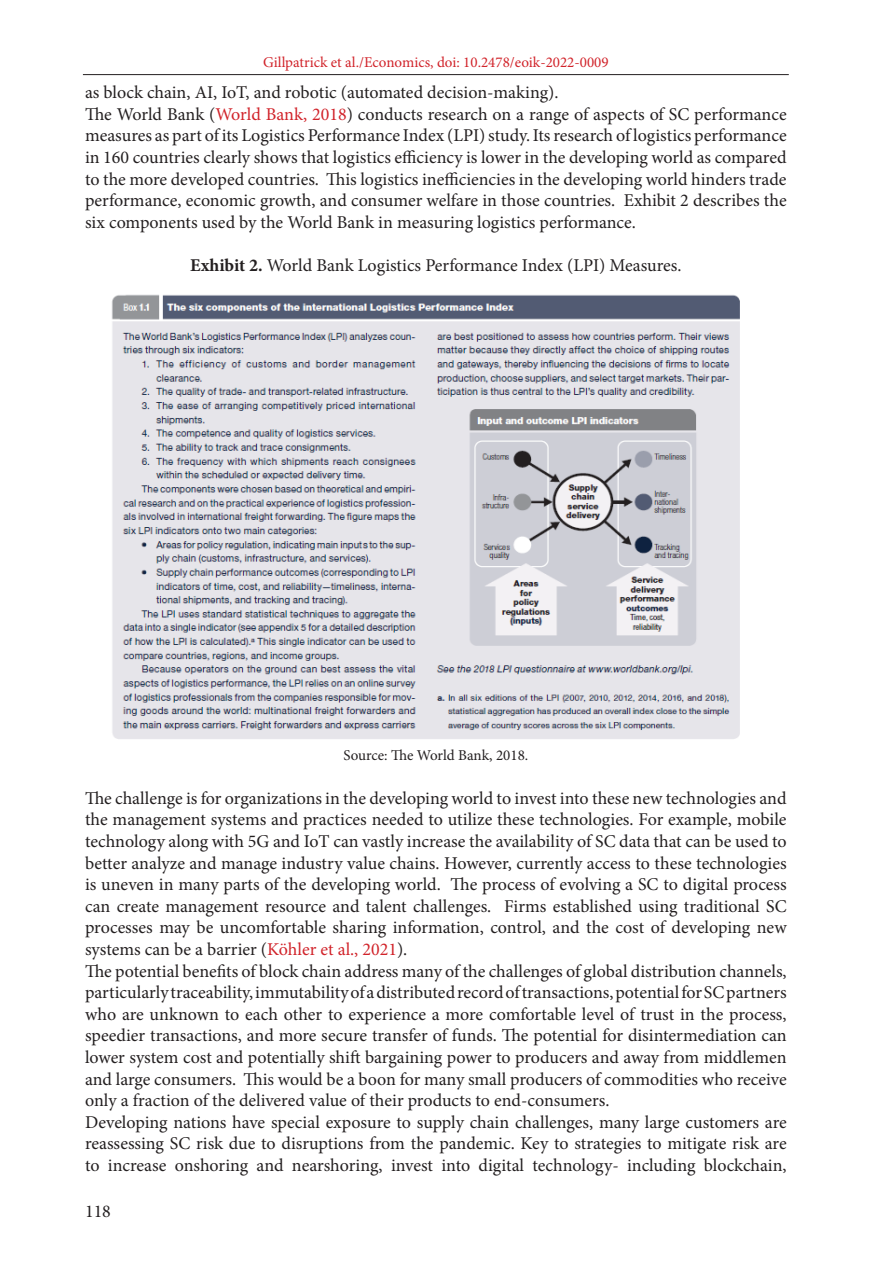
<style>
.page{position:relative;width:893px;height:1263px;background:#fff}
.page>*{position:absolute;margin:0;border:0;box-sizing:border-box;transform-origin:0 0}
.Osnovni_paragraf_12{font:18px/21.6px "Minion Pro";color:#231f20;text-align:justify}
.t1{font:15px "Minion Pro";color:#d1232a}
.Osnovni_paragraf_10{font:15px "Minion Pro";color:#231f20}
.s1{color:#d1232a}
.s2{font-weight:700}
</style>
<div class="page">
<hr style="left:83px;top:74px;width:706px;height:1px;background:#231f20">
<img style="left:112px;top:294px;width:628px;height:445px">
<p class="t1" style="left:263px;top:52px;width:347px">Gillpatrick et al./Economics, doi: 10.2478/eoik-2022-0009</p>
<p class="Osnovni_paragraf_12" style="left:85px;top:82px;width:475px">as block chain, AI, IoT, and robotic (automated decision-making).</p>
<p class="Osnovni_paragraf_12" style="left:85px;top:103px;width:703px">The World Bank (<span class="s1">World Bank, 2018</span>) conducts research on a range of aspects of SC performance measures as part of its Logistics Performance Index (LPI) study. Its research of logistics performance in 160 countries clearly shows that logistics efficiency is lower in the developing world as compared to the more developed countries. This logistics inefficiencies in the developing world hinders trade performance, economic growth, and consumer welfare in those countries. Exhibit 2 describes the six components used by the World Bank in measuring logistics performance.</p>
<p class="Osnovni_paragraf_12" style="left:190px;top:254px;width:493px"><span class="s2">Exhibit 2.</span> World Bank Logistics Performance Index (LPI) Measures.</p>
<p class="Osnovni_paragraf_10" style="left:343px;top:746px;width:186px">Source: The World Bank, 2018.</p>
<p class="Osnovni_paragraf_12" style="left:85px;top:787px;width:703px">The challenge is for organizations in the developing world to invest into these new technologies and the management systems and practices needed to utilize these technologies. For example, mobile technology along with 5G and IoT can vastly increase the availability of SC data that can be used to better analyze and manage industry value chains. However, currently access to these technologies is uneven in many parts of the developing world. The process of evolving a SC to digital process can create management resource and talent challenges. Firms established using traditional SC processes may be uncomfortable sharing information, control, and the cost of developing new systems can be a barrier (<span class="s1">Köhler et al., 2021</span>).</p>
<p class="Osnovni_paragraf_12" style="left:85px;top:960px;width:703px">The potential benefits of block chain address many of the challenges of global distribution channels, particularly traceability, immutability of a distributed record of transactions, potential for SC partners who are unknown to each other to experience a more comfortable level of trust in the process, speedier transactions, and more secure transfer of funds. The potential for disintermediation can lower system cost and potentially shift bargaining power to producers and away from middlemen and large consumers. This would be a boon for many small producers of commodities who receive only a fraction of the delivered value of their products to end-consumers.</p>
<p class="Osnovni_paragraf_12" style="left:85px;top:1111px;width:703px">Developing nations have special exposure to supply chain challenges, many large customers are reassessing SC risk due to disruptions from the pandemic. Key to strategies to mitigate risk are to increase onshoring and nearshoring, invest into digital technology- including blockchain,</p>
<p class="Osnovni_paragraf_12" style="left:85px;top:1200px;width:27px">118</p>
</div>
